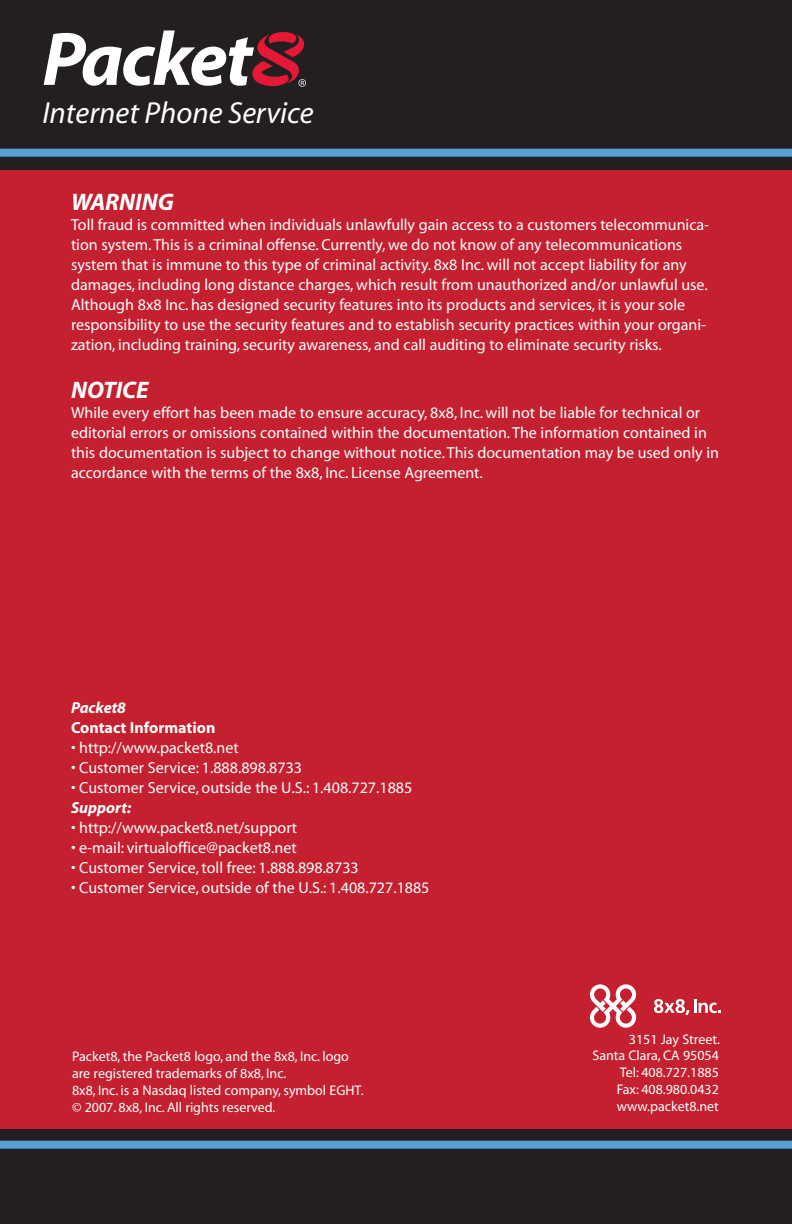
<style>
.page{position:relative;width:792px;height:1224px;background:#fff}
.page>*{position:absolute;margin:0;border:0;box-sizing:border-box;transform-origin:0 0}
.t1{font:italic 30.6px "Myriad";color:#fff}
.t2{font:italic 700 24px "Myriad";color:#fff}
.t3{font:16px/20px "Myriad";color:#fff}
.t4{font:700 16px "Myriad";color:#fff}
.t5{font:italic 700 16px "Myriad";color:#fff}
.t6{font:14px/16.8px "Myriad";color:#fff;text-align:right}
</style>
<div class="page">
<div style="left:0;top:166px;width:792px;height:1058px;background:#c42030"></div>
<div style="left:0;top:0;width:792px;height:170px;background:#231f20"></div>
<div style="left:0;top:149px;width:792px;height:8px;background:#56a0d5"></div>
<div style="left:0;top:1129px;width:792px;height:95px;background:#231f20"></div>
<div style="left:0;top:1141px;width:792px;height:8px;background:#56a0d5"></div>
<svg style="left:44px;top:30px;width:262px;height:57px"></svg>
<svg style="left:654px;top:999px;width:36px;height:16px"></svg>
<hr style="left:694px;top:999px;width:3px;height:14px;background:#fff">
<svg style="left:699px;top:1003px;width:22px;height:10px"></svg>
<svg style="left:590px;top:984px;width:46px;height:44px"></svg>
<h1 class="t1" style="left:42px;top:97px;width:273px">Internet Phone Service</h1>
<h2 class="t2" style="left:71px;top:189px;width:104px">WARNING</h2>
<p class="t3" style="left:71px;top:215px;width:640px">Toll fraud is committed when individuals unlawfully gain access to a customers telecommunica&shy;tion system. This is a criminal offense. Currently, we do not know of any telecommunications system that is immune to this type of criminal activity. 8x8 Inc. will not accept liability for any damages, including long distance charges, which result from unauthorized and/or unlawful use.<br>Although 8x8 Inc. has designed security features into its products and services, it is your sole responsibility to use the security features and to establish security practices within your organi&shy;zation, including training, security awareness, and call auditing to eliminate security risks.</p>
<h2 class="t2" style="left:71px;top:378px;width:79px">NOTICE</h2>
<p class="t3" style="left:71px;top:404px;width:649px">While every effort has been made to ensure accuracy, 8x8, Inc. will not be liable for technical or editorial errors or omissions contained within the documentation. The information contained in this documentation is subject to change without notice. This documentation may be used only in accordance with the terms of the 8x8, Inc. License Agreement.</p>
<p class="t5" style="left:71px;top:699px;width:56px">Packet8</p>
<p class="t4" style="left:71px;top:719px;width:146px">Contact Information</p>
<p class="t3" style="left:71px;top:738px;width:169px">• http://www.packet8.net</p>
<p class="t3" style="left:71px;top:758px;width:233px">• Customer Service: 1.888.898.8733</p>
<p class="t3" style="left:71px;top:778px;width:343px">• Customer Service, outside the U.S.: 1.408.727.1885</p>
<p class="t5" style="left:71px;top:799px;width:62px">Support:</p>
<p class="t3" style="left:71px;top:818px;width:228px">• http://www.packet8.net/support</p>
<p class="t3" style="left:71px;top:838px;width:227px">• e-mail: virtualoffice@packet8.net</p>
<p class="t3" style="left:71px;top:858px;width:289px">• Customer Service, toll free: 1.888.898.8733</p>
<p class="t3" style="left:71px;top:878px;width:360px">• Customer Service, outside of the U.S.: 1.408.727.1885</p>
<p class="t6" style="left:72px;top:1049px;width:293px;text-align:left">Packet8, the Packet8 logo, and the 8x8, Inc. logo are registered trademarks of 8x8, Inc.<br>8x8, Inc. is a Nasdaq listed company, symbol EGHT. © 2007. 8x8, Inc. All rights reserved.</p>
<p class="t6" style="left:592px;top:1031px;width:129px">3151 Jay Street.<br>Santa Clara, CA 95054<br>Tel: 408.727.1885<br>Fax: 408.980.0432 www.packet8.net</p>
</div>
